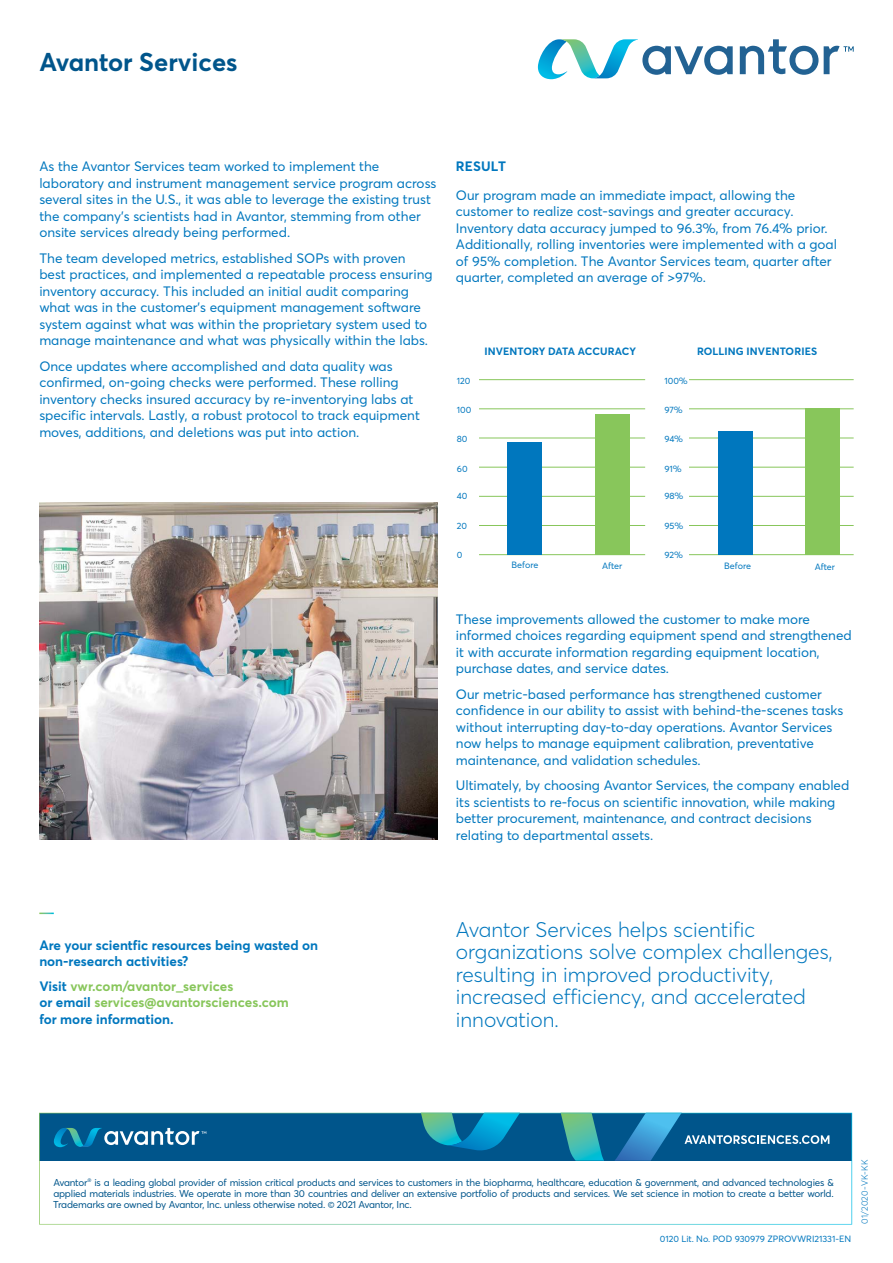
<style>
.page{position:relative;width:893px;height:1263px;background:#fff}
.page>*{position:absolute;margin:0;border:0;box-sizing:border-box;transform-origin:0 0}
.t1{font:700 25.5px "Averta";color:#00558b}
.t2{font:300 21px/22.5px "Averta";color:#0077be}
.t3{font:13.5px/16.5px "Averta";color:#0077be}
.t4{font:700 13.5px/16.2px "Averta";color:#88c65b}
.t5{font:700 13.5px/16.2px "Averta";color:#0077be}
.t6{font:700 10.5px "Averta";letter-spacing:.01em;color:#0077be}
.t7{font:9.9px/11.2px "Averta";letter-spacing:-.02em;color:#00558b;text-align:justify}
.t8{font:9px "Averta";color:#0077be}
.t9{font:300 9px "Averta";letter-spacing:.03em;color:#0077be}
.s1{color:#0077be}
</style>
<div class="page">
<svg style="left:740px;top:39px;width:78px;height:36px"></svg>
<svg style="left:538px;top:39px;width:195px;height:40px"></svg>
<svg style="left:824px;top:46px;width:30px;height:28px"></svg>
<svg style="left:421px;top:1112px;width:99px;height:1px"></svg>
<svg style="left:561px;top:1112px;width:43px;height:1px"></svg>
<svg style="left:614px;top:1112px;width:215px;height:1px"></svg>
<svg style="left:39px;top:1113px;width:813px;height:111px"></svg>
<svg style="left:39px;top:912px;width:15px;height:2px"></svg>
<hr style="left:479px;top:379px;width:166px;height:1px;background:#88c65b">
<hr style="left:479px;top:408px;width:166px;height:1px;background:#88c65b">
<hr style="left:479px;top:438px;width:166px;height:1px;background:#88c65b">
<hr style="left:479px;top:467px;width:166px;height:1px;background:#88c65b">
<hr style="left:479px;top:496px;width:166px;height:1px;background:#88c65b">
<hr style="left:479px;top:525px;width:166px;height:1px;background:#88c65b">
<hr style="left:479px;top:554px;width:166px;height:1px;background:#88c65b">
<div style="left:508px;top:442px;width:34px;height:113px;background:#0077be"></div>
<div style="left:595px;top:414px;width:35px;height:141px;background:#88c65b"></div>
<hr style="left:689px;top:379px;width:165px;height:1px;background:#88c65b">
<hr style="left:689px;top:408px;width:165px;height:1px;background:#88c65b">
<hr style="left:689px;top:438px;width:165px;height:1px;background:#88c65b">
<hr style="left:689px;top:467px;width:165px;height:1px;background:#88c65b">
<hr style="left:689px;top:496px;width:165px;height:1px;background:#88c65b">
<hr style="left:689px;top:525px;width:165px;height:1px;background:#88c65b">
<hr style="left:689px;top:554px;width:165px;height:1px;background:#88c65b">
<div style="left:718px;top:431px;width:34px;height:124px;background:#0077be"></div>
<div style="left:805px;top:408px;width:35px;height:147px;background:#88c65b"></div>
<img style="left:39px;top:502px;width:398px;height:338px">
<h1 class="t1" style="left:39px;top:44px;width:200px">Avantor Services</h1>
<p class="t3" style="left:39px;top:158px;width:399px">As the Avantor Services team worked to implement the laboratory and instrument management service program across several sites in the U.S., it was able to leverage the existing trust the company’s scientists had in Avantor, stemming from other onsite services already being performed.</p>
<p class="t3" style="left:39px;top:249px;width:395px">The team developed metrics, established SOPs with proven best practices, and implemented a repeatable process ensuring inventory accuracy. This included an initial audit comparing what was in the customer’s equipment management software system against what was within the proprietary system used to manage maintenance and what was physically within the labs.</p>
<p class="t3" style="left:39px;top:357px;width:382px">Once updates where accomplished and data quality was confirmed, on-going checks were performed. These rolling inventory checks insured accuracy by re-inventorying labs at specific intervals. Lastly, a robust protocol to track equipment moves, additions, and deletions was put into action.</p>
<p class="t5" style="left:456px;top:158px;width:52px">RESULT</p>
<p class="t3" style="left:456px;top:186px;width:383px">Our program made an immediate impact, allowing the customer to realize cost-savings and greater accuracy.<br>Inventory data accuracy jumped to 96.3%, from 76.4% prior.<br>Additionally, rolling inventories were implemented with a goal of 95% completion. The Avantor Services team, quarter after quarter, completed an average of &gt;97%.</p>
<p class="t8" style="left:457px;top:374px;width:15px">120</p>
<p class="t8" style="left:457px;top:403px;width:16px">100</p>
<p class="t8" style="left:457px;top:433px;width:12px">80</p>
<p class="t8" style="left:457px;top:462px;width:12px">60</p>
<p class="t8" style="left:457px;top:490px;width:12px">40</p>
<p class="t8" style="left:457px;top:520px;width:12px">20</p>
<p class="t8" style="left:457px;top:548px;width:7px">0</p>
<p class="t6" style="left:484px;top:344px;width:153px">INVENTORY DATA ACCURACY</p>
<p class="t8" style="left:664px;top:374px;width:25px">100%</p>
<p class="t8" style="left:664px;top:403px;width:20px">97%</p>
<p class="t8" style="left:664px;top:433px;width:20px">94%</p>
<p class="t8" style="left:664px;top:462px;width:19px">91%</p>
<p class="t8" style="left:664px;top:490px;width:21px">98%</p>
<p class="t8" style="left:664px;top:520px;width:20px">95%</p>
<p class="t8" style="left:664px;top:548px;width:20px">92%</p>
<p class="t6" style="left:697px;top:344px;width:122px">ROLLING INVENTORIES</p>
<p class="t8" style="left:512px;top:558px;width:28px">Before</p>
<p class="t8" style="left:602px;top:559px;width:22px">After</p>
<p class="t8" style="left:724px;top:559px;width:28px">Before</p>
<p class="t8" style="left:815px;top:560px;width:22px">After</p>
<p class="t3" style="left:456px;top:610px;width:397px">These improvements allowed the customer to make more informed choices regarding equipment spend and strengthened it with accurate information regarding equipment location, purchase dates, and service dates.</p>
<p class="t3" style="left:456px;top:685px;width:389px">Our metric-based performance has strengthened customer confidence in our ability to assist with behind-the-scenes tasks without interrupting day-to-day operations. Avantor Services now helps to manage equipment calibration, preventative maintenance, and validation schedules.</p>
<p class="t3" style="left:456px;top:776px;width:395px">Ultimately, by choosing Avantor Services, the company enabled its scientists to re-focus on scientific innovation, while making better procurement, maintenance, and contract decisions relating to departmental assets.</p>
<p class="t5" style="left:39px;top:936px;width:280px">Are your scientfic resources being wasted on non-research activities?</p>
<p class="t4" style="left:39px;top:978px;width:251px"><span class="s1">Visit</span> vwr.com/avantor_services<br><span class="s1">or email</span> services@avantorsciences.com <span class="s1">for more information.</span></p>
<h2 class="t2" style="left:456px;top:917px;width:378px">Avantor Services helps scientific organizations solve complex challenges, resulting in improved productivity, increased efficiency, and accelerated innovation.</h2>
<p class="t7" style="left:53px;top:1176px;width:782px">Avantor<sup>®</sup> is a leading global provider of mission critical products and services to customers in the biopharma, healthcare, education &amp; government, and advanced technologies &amp; applied materials industries. We operate in more than 30 countries and deliver an extensive portfolio of products and services. We set science in motion to create a better world.<br>Trademarks are owned by Avantor, Inc. unless otherwise noted. © 2021 Avantor, Inc.</p>
<p class="t8" style="left:660px;top:1232px;width:193px">0120 Lit. No. POD 930979 ZPROVWRI21331-EN</p>
<p class="t9" style="left:858px;top:1224px;width:66px;rotate:-90deg">01/2020-VK-KK</p>
</div>
